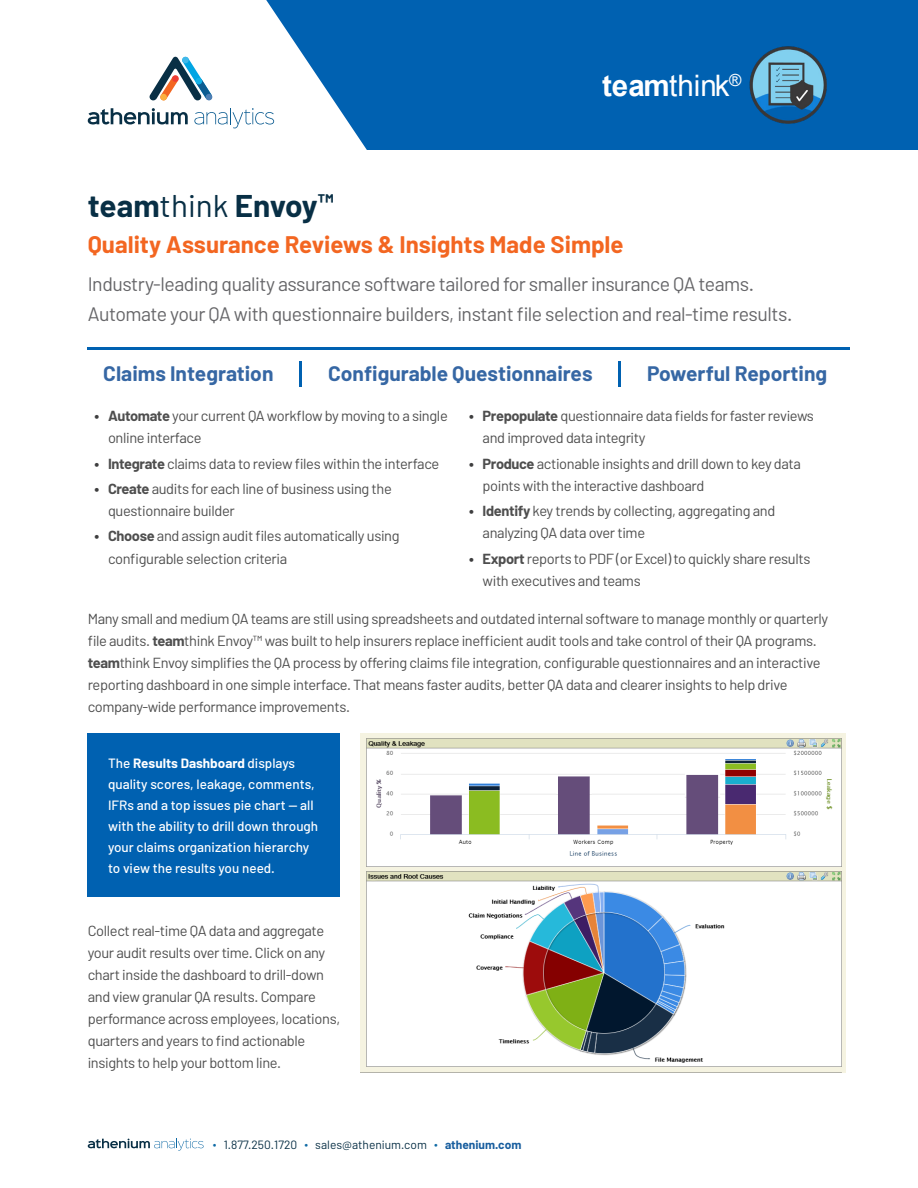
<style>
.page{position:relative;width:918px;height:1188px;background:#fff}
.page>*{position:absolute;margin:0;border:0;box-sizing:border-box;transform-origin:0 0}
.Intro{font:700 31.5px "Barlow";letter-spacing:-.005em;color:#082f45}
.t1{font:29.55px "Arial";color:#fff}
.Intro-2{font:700 24px "Barlow";color:#f36621}
.Body_Copy{font:700 21px "Barlow";color:#3667a4}
.Body_Copy-2{font:19.5px/30px "Barlow";letter-spacing:-.025em;color:#666669}
.Body_Copy-3{font:14.7px/22.2px "Barlow";letter-spacing:-.025em;color:#4e4e4e}
.Body_Copy-4{font:500 13.5px/21px "Barlow";color:#fff}
.Body_Copy-5{font:12px "Barlow";color:#082f45}
.s1{font-weight:700}
.s2{font-weight:400}
.s3{font-weight:700;font-size:15px;color:#3e3e3f}
.s4{color:#0f6aa5}
.s5{font-weight:700;color:#175d9e}
</style>
<div class="page">
<img style="left:361px;top:733px;width:484px;height:339px">
<div style="left:88px;top:733px;width:252px;height:163px;background:#0061b1"></div>
<svg style="left:88px;top:1139px;width:116px;height:12px"></svg>
<svg style="left:266px;top:0;width:652px;height:150px;fill:#0061b1"></svg>
<svg style="left:150px;top:56px;width:62px;height:45px"></svg>
<svg style="left:88px;top:108px;width:100px;height:17px"></svg>
<svg style="left:194px;top:108px;width:80px;height:20px"></svg>
<img style="left:746px;top:43px;width:84px;height:84px">
<hr style="left:88px;top:347px;width:762px;height:2px;background:#0061b1">
<hr style="left:619px;top:361px;width:2px;height:26px;background:#0061b1">
<hr style="left:300px;top:361px;width:2px;height:26px;background:#0061b1">
<h2 class="t1" style="left:602px;top:67px;width:141px"><span class="s1">team</span>think<sup>®</sup></h2>
<p class="Intro" style="left:88px;top:186px;width:248px">team<span class="s2">think</span> Envoy<sup>™</sup></p>
<p class="Intro-2" style="left:88px;top:229px;width:537px">Quality Assurance Reviews &amp; Insights Made Simple</p>
<p class="Body_Copy-2" style="left:88px;top:268px;width:706px">Industry-leading quality assurance software tailored for smaller insurance QA teams.<br>Automate your QA with questionnaire builders, instant file selection and real-time results.</p>
<p class="Body_Copy" style="left:103px;top:360px;width:172px">Claims Integration</p>
<p class="Body_Copy" style="left:328px;top:360px;width:266px">Configurable Questionnaires</p>
<p class="Body_Copy" style="left:647px;top:360px;width:181px">Powerful Reporting</p>
<p class="Body_Copy-3" style="left:108px;top:404px;width:341px;text-indent:-14px"><span class="s3">•</span> <span class="s1">Automate</span> your current QA workflow by moving to a single online interface</p>
<p class="Body_Copy-3" style="left:94px;top:452px;width:346px"><span class="s3">•</span> <span class="s1">Integrate</span> claims data to review files within the interface</p>
<p class="Body_Copy-3" style="left:108px;top:477px;width:285px;text-indent:-14px"><span class="s3">•</span> <span class="s1">Create</span> audits for each line of business using the questionnaire builder</p>
<p class="Body_Copy-3" style="left:108px;top:525px;width:293px;text-indent:-14px"><span class="s3">•</span> <span class="s1">Choose</span> and assign audit files automatically using configurable selection criteria</p>
<p class="Body_Copy-3" style="left:483px;top:404px;width:333px;text-indent:-14px"><span class="s3">•</span> <span class="s1">Prepopulate</span> questionnaire data fields for faster reviews and improved data integrity</p>
<p class="Body_Copy-3" style="left:483px;top:452px;width:320px;text-indent:-14px"><span class="s3">•</span> <span class="s1">Produce</span> actionable insights and drill down to key data points with the interactive dashboard</p>
<p class="Body_Copy-3" style="left:483px;top:499px;width:294px;text-indent:-14px"><span class="s3">•</span> <span class="s1">Identify</span> key trends by collecting, aggregating and analyzing QA data over time</p>
<p class="Body_Copy-3" style="left:483px;top:547px;width:329px;text-indent:-14px"><span class="s3">•</span> <span class="s1">Export</span> reports to PDF (or Excel) to quickly share results with executives and teams</p>
<p class="Body_Copy-3" style="left:88px;top:607px;width:742px">Many small and medium QA teams are still using spreadsheets and outdated internal software to manage monthly or quarterly file audits. <span class="s1">team</span>think Envoy™ was built to help insurers replace inefficient audit tools and take control of their QA programs. <span class="s1">team</span>think Envoy simplifies the QA process by offering claims file integration, configurable questionnaires and an interactive reporting dashboard in one simple interface. That means faster audits, better QA data and clearer insights to help drive company-wide performance improvements.</p>
<p class="Body_Copy-4" style="left:108px;top:752px;width:212px">The <span class="s1">Results Dashboard</span> displays quality scores, leakage, comments, IFRs and a top issues pie chart — all with the ability to drill down through your claims organization hierarchy to view the results you need.</p>
<p class="Body_Copy-3" style="left:88px;top:919px;width:254px">Collect real-time QA data and aggregate your audit results over time. Click on any chart inside the dashboard to drill-down and view granular QA results. Compare performance across employees, locations, quarters and years to find actionable insights to help your bottom line.</p>
<p class="Body_Copy-5" style="left:213px;top:1137px;width:310px"><span class="s4">∙</span> 1.877.250.1720 <span class="s4">∙</span> sales@athenium.com <span class="s4">∙</span> <span class="s5">athenium.com</span></p>
</div>
